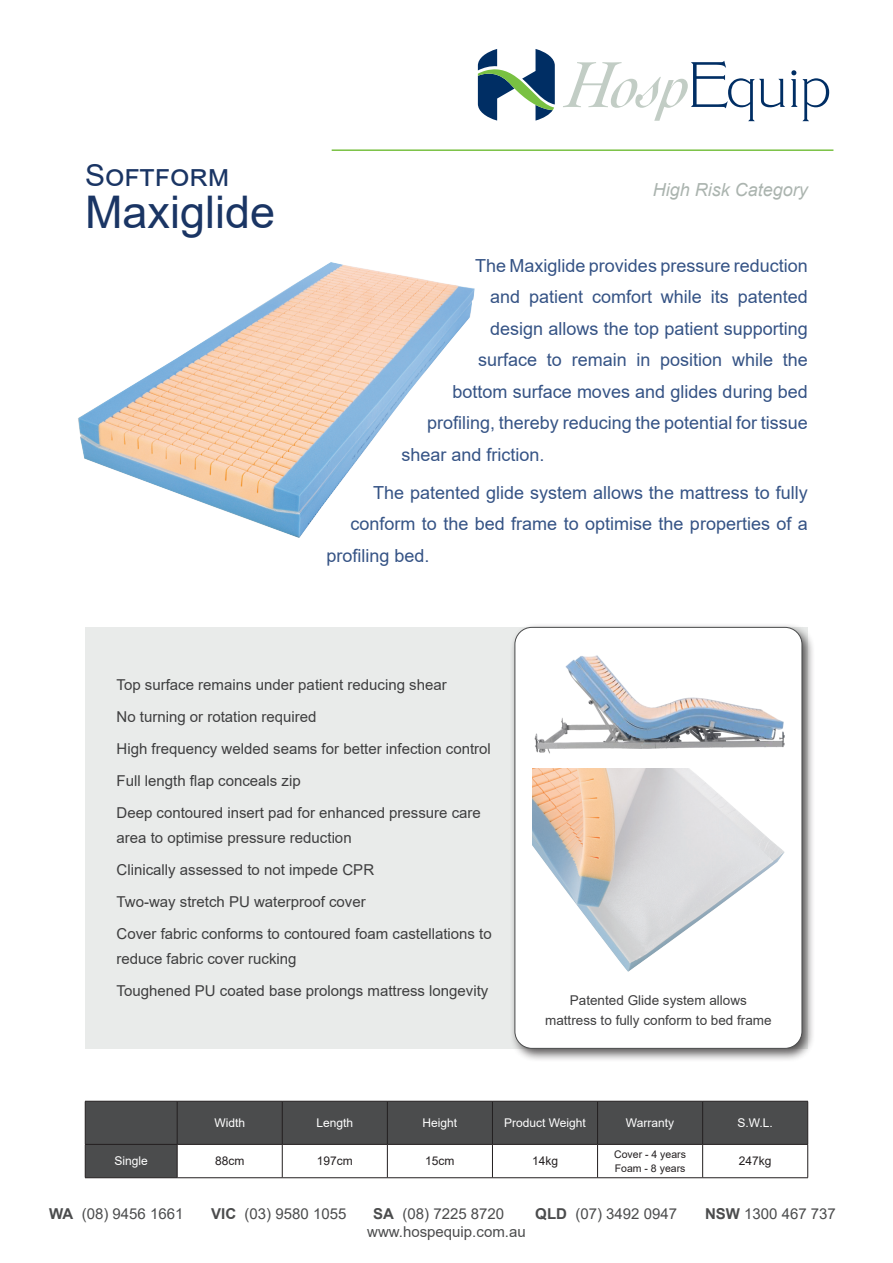
<style>
.page{position:relative;width:893px;height:1263px;background:#fff}
.page>*{position:absolute;margin:0;border:0;box-sizing:border-box;transform-origin:0 0}
.t1{font:45px "Arial";color:#1a3564}
.t2{font:30px "Arial";color:#1a3564}
.t3{font:18px "Arial";color:#355385}
.t4{font:italic 18px "Arial";color:#abb4af}
.t5{font:15px/31.8px "Arial";color:#3e3e3f}
.t6{font:15px "Arial";color:#4b4c4d}
.t7{font:13.5px/19.5px "Arial";color:#3e3e3f;text-align:center}
.t8{font:12px "Arial";color:#fff}
.t9{font:12px "Arial";color:#231f20}
.t10{font:10.5px/13.5px "Arial";color:#231f20}
.s1{font-weight:700}
</style>
<div class="page">
<div style="left:85px;top:627px;width:723px;height:422px;background:#e9ebea"></div>
<svg style="left:791px;top:70px;width:38px;height:51px"></svg>
<svg style="left:563px;top:61px;width:222px;height:60px"></svg>
<svg style="left:478px;top:49px;width:77px;height:72px"></svg>
<hr style="left:332px;top:149px;width:501px;height:2px;background:#79c142">
<svg style="left:86px;top:1102px;width:721px;height:75px;fill:#4b4c4d"></svg>
<hr style="left:85px;top:1101px;width:92px;height:1px;background:#231f20">
<hr style="left:85px;top:1101px;width:1px;height:43px;background:#231f20">
<hr style="left:177px;top:1101px;width:105px;height:1px;background:#231f20">
<hr style="left:177px;top:1101px;width:1px;height:43px;background:#231f20">
<hr style="left:282px;top:1101px;width:105px;height:1px;background:#231f20">
<hr style="left:282px;top:1101px;width:1px;height:43px;background:#231f20">
<hr style="left:387px;top:1101px;width:105px;height:1px;background:#231f20">
<hr style="left:387px;top:1101px;width:1px;height:43px;background:#231f20">
<hr style="left:492px;top:1101px;width:106px;height:1px;background:#231f20">
<hr style="left:492px;top:1101px;width:1px;height:43px;background:#231f20">
<hr style="left:598px;top:1101px;width:105px;height:1px;background:#231f20">
<hr style="left:597px;top:1101px;width:1px;height:43px;background:#231f20">
<hr style="left:703px;top:1101px;width:105px;height:1px;background:#231f20">
<hr style="left:702px;top:1101px;width:1px;height:43px;background:#231f20">
<hr style="left:807px;top:1101px;width:1px;height:43px;background:#231f20">
<hr style="left:85px;top:1144px;width:92px;height:1px;background:#231f20">
<hr style="left:85px;top:1144px;width:1px;height:33px;background:#231f20">
<hr style="left:177px;top:1144px;width:105px;height:1px;background:#231f20">
<hr style="left:177px;top:1144px;width:1px;height:33px;background:#231f20">
<hr style="left:282px;top:1144px;width:105px;height:1px;background:#231f20">
<hr style="left:282px;top:1144px;width:1px;height:33px;background:#231f20">
<hr style="left:387px;top:1144px;width:105px;height:1px;background:#231f20">
<hr style="left:387px;top:1144px;width:1px;height:33px;background:#231f20">
<hr style="left:492px;top:1144px;width:106px;height:1px;background:#231f20">
<hr style="left:492px;top:1144px;width:1px;height:33px;background:#231f20">
<hr style="left:598px;top:1144px;width:105px;height:1px;background:#231f20">
<hr style="left:597px;top:1144px;width:1px;height:33px;background:#231f20">
<hr style="left:703px;top:1144px;width:105px;height:1px;background:#231f20">
<hr style="left:702px;top:1144px;width:1px;height:33px;background:#231f20">
<hr style="left:807px;top:1144px;width:1px;height:33px;background:#231f20">
<hr style="left:85px;top:1177px;width:92px;height:1px;background:#231f20">
<hr style="left:177px;top:1177px;width:105px;height:1px;background:#231f20">
<hr style="left:282px;top:1177px;width:105px;height:1px;background:#231f20">
<hr style="left:387px;top:1177px;width:105px;height:1px;background:#231f20">
<hr style="left:492px;top:1177px;width:106px;height:1px;background:#231f20">
<hr style="left:598px;top:1177px;width:105px;height:1px;background:#231f20">
<hr style="left:703px;top:1177px;width:105px;height:1px;background:#231f20">
<div style="left:510px;top:622px;width:305px;height:440px;background:#231f20;opacity:.75"></div>
<div style="left:515px;top:627px;width:287px;height:421px;background:#fff;border-radius:17px"></div>
<div style="left:514px;top:627px;width:288px;height:422px;border:1px solid #4b4c4d;border-radius:17px"></div>
<img style="left:78px;top:262px;width:397px;height:276px">
<img style="left:534px;top:655px;width:250px;height:99px">
<img style="left:532px;top:768px;width:252px;height:204px">
<h2 class="t2" style="left:85px;top:155px;width:146px">Softform</h2>
<h1 class="t1" style="left:85px;top:181px;width:192px">Maxiglide</h1>
<p class="t4" style="left:653px;top:178px;width:157px">High Risk Category</p>
<p class="t3" style="left:475px;top:253px;width:334px">The Maxiglide provides pressure reduction</p>
<p class="t3" style="left:490px;top:285px;width:319px">and patient comfort while its patented</p>
<p class="t3" style="left:490px;top:316px;width:319px">design allows the top patient supporting</p>
<p class="t3" style="left:478px;top:348px;width:331px">surface to remain in position while the</p>
<p class="t3" style="left:453px;top:379px;width:357px">bottom surface moves and glides during bed</p>
<p class="t3" style="left:427px;top:411px;width:382px">profiling, thereby reducing the potential for tissue</p>
<p class="t3" style="left:402px;top:442px;width:145px">shear and friction.</p>
<p class="t3" style="left:373px;top:480px;width:436px">The patented glide system allows the mattress to fully</p>
<p class="t3" style="left:351px;top:511px;width:459px">conform to the bed frame to optimise the properties of a</p>
<p class="t3" style="left:327px;top:543px;width:105px">profiling bed.</p>
<p class="t5" style="left:117px;top:669px;width:376px">Top surface remains under patient reducing shear<br>No turning or rotation required<br>High frequency welded seams for better infection control Full length flap conceals zip<br>Deep contoured insert pad for enhanced pressure care</p>
<p class="t5" style="left:117px;top:822px;width:377px">area to optimise pressure reduction<br>Clinically assessed to not impede CPR<br>Two-way stretch PU waterproof cover<br>Cover fabric conforms to contoured foam castellations to</p>
<p class="t5" style="left:117px;top:943px;width:373px">reduce fabric cover rucking<br>Toughened PU coated base prolongs mattress longevity</p>
<p class="t7" style="left:545px;top:991px;width:228px">Patented Glide system allows mattress to fully conform to bed frame</p>
<p class="t8" style="left:214px;top:1115px;width:32px">Width</p>
<p class="t8" style="left:316px;top:1115px;width:38px">Length</p>
<p class="t8" style="left:423px;top:1115px;width:36px">Height</p>
<p class="t8" style="left:504px;top:1115px;width:83px">Product Weight</p>
<p class="t8" style="left:626px;top:1115px;width:50px">Warranty</p>
<p class="t8" style="left:737px;top:1115px;width:37px">S.W.L.</p>
<p class="t8" style="left:115px;top:1153px;width:35px">Single</p>
<p class="t9" style="left:215px;top:1153px;width:31px">88cm</p>
<p class="t9" style="left:317px;top:1153px;width:38px">197cm</p>
<p class="t9" style="left:425px;top:1153px;width:31px">15cm</p>
<p class="t9" style="left:532px;top:1153px;width:28px">14kg</p>
<p class="t10" style="left:614px;top:1147px;width:73px">Cover - 4 years<br>Foam - 8 years</p>
<p class="t9" style="left:739px;top:1153px;width:34px">247kg</p>
<p class="t6" style="left:49px;top:1203px;width:136px"><span class="s1">WA</span> (08) 9456 1661</p>
<p class="t6" style="left:211px;top:1203px;width:137px"><span class="s1">VIC</span> (03) 9580 1055</p>
<p class="t6" style="left:373px;top:1203px;width:132px"><span class="s1">SA</span> (08) 7225 8720</p>
<p class="t6" style="left:535px;top:1203px;width:143px"><span class="s1">QLD</span> (07) 3492 0947</p>
<p class="t6" style="left:705px;top:1203px;width:132px"><span class="s1">NSW</span> 1300 467 737</p>
<p class="t6" style="left:367px;top:1221px;width:160px">www.hospequip.com.au</p>
</div>
